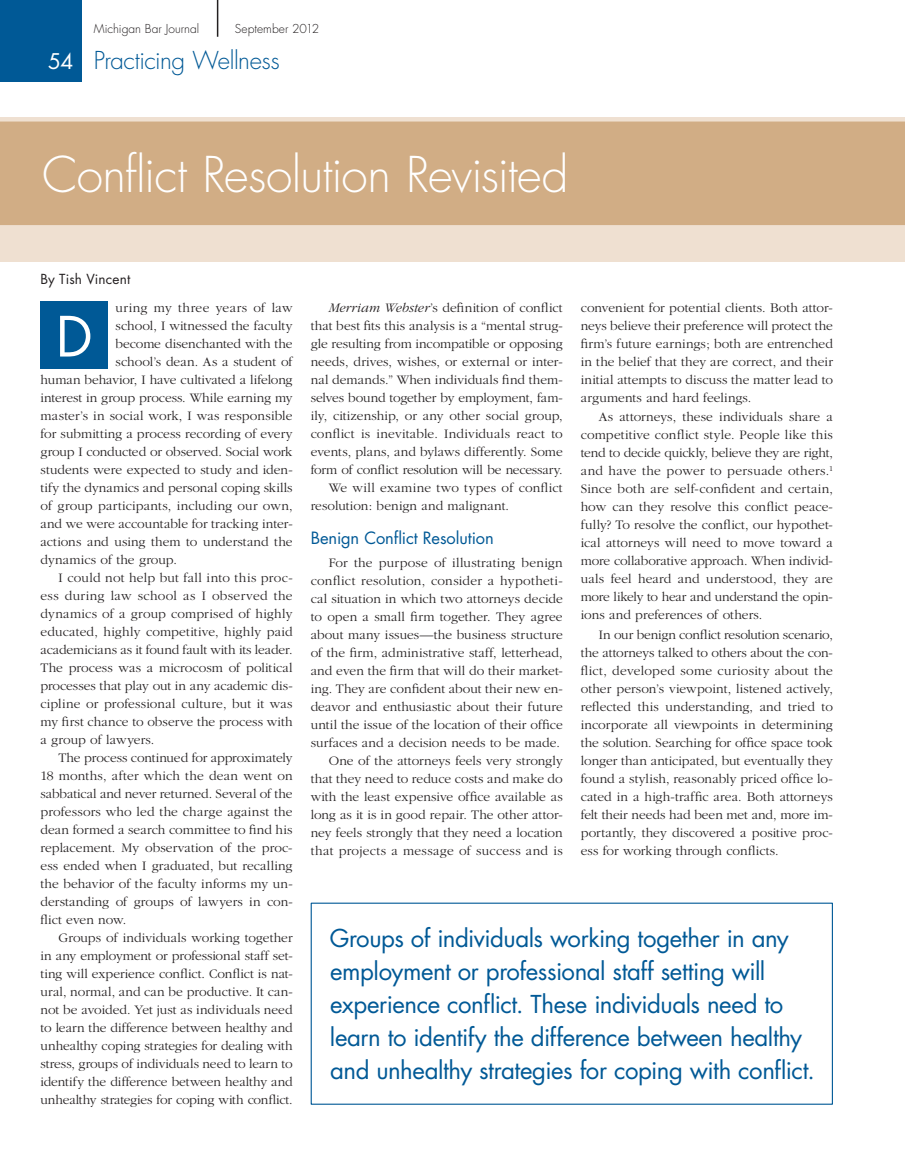
<style>
.page{position:relative;width:905px;height:1175px;background:#fff}
.page>*{position:absolute;margin:0;border:0;box-sizing:border-box;transform-origin:0 0}
.t1{font:54px "Futura";color:#fff}
.t2{font:300 48px "Futura";letter-spacing:-.02em;color:#fff}
.t3{font:24px/33px "Futura";letter-spacing:-.02em;color:#005996}
.t4{font:300 24px "Futura";letter-spacing:-.02em;color:#005996}
.t5{font:16.5px "Futura";letter-spacing:-.005em;color:#005996}
.t6{font:300 13.5px/18px "Garamond";letter-spacing:.005em;color:#231f20;text-align:justify}
.t7{font:300 13.5px "Garamond";letter-spacing:-.015em;color:#231f20}
.t8{font:300 13.5px "Garamond";letter-spacing:.025em;color:#231f20}
.t9{font:300 13.5px "Garamond";letter-spacing:-.02em;color:#231f20}
.t10{font:13.5px "Futura";letter-spacing:.01em;color:#231f20}
.t11{font:300 12px "Futura";letter-spacing:.005em;color:#231f20}
.s1{font-weight:400;font-size:21px;color:#fff}
.s2{font-style:italic}
</style>
<div class="page">
<div style="left:0;top:0;width:82px;height:82px;background:#005996"></div>
<hr style="left:217px;top:0;width:1px;height:37px;background:#231f20">
<div style="left:0;top:225px;width:904px;height:36px;background:#efe0d1"></div>
<div style="left:0;top:117px;width:904px;height:108px;background:#d1ad85"></div>
<div style="left:40px;top:302px;width:68px;height:67px;background:#005996"></div>
<p class="t11" style="left:94px;top:21px;width:107px">Michigan Bar Journal</p>
<p class="t11" style="left:235px;top:21px;width:86px">September 2012</p>
<h3 class="t4" style="left:48px;top:45px;width:233px"><span class="s1">54</span> Practicing Wellness</h3>
<h2 class="t2" style="left:42px;top:143px;width:528px">Conflict Resolution Revisited</h2>
<p class="t10" style="left:40px;top:269px;width:91px">By Tish Vincent</p>
<p class="t8" style="left:116px;top:300px;width:179px">uring my three years of law</p>
<p class="t6" style="left:116px;top:317px;width:178px">school, I witnessed the faculty</p>
<p class="t6" style="left:116px;top:335px;width:178px">become disenchanted with the</p>
<p class="t6" style="left:116px;top:353px;width:178px">school’s dean. As a student of</p>
<p class="t6" style="left:40px;top:371px;width:253px">human behavior, I have cultivated a lifelong</p>
<p class="t6" style="left:40px;top:389px;width:254px">interest in group process. While earning my</p>
<p class="t6" style="left:40px;top:407px;width:253px">master’s in social work, I was responsible</p>
<p class="t6" style="left:40px;top:425px;width:254px">for submitting a process recording of every</p>
<p class="t6" style="left:40px;top:443px;width:253px">group I conducted or observed. Social work</p>
<p class="t6" style="left:40px;top:461px;width:254px">students were expected to study and iden-</p>
<p class="t6" style="left:40px;top:479px;width:254px">tify the dynamics and personal coping skills</p>
<p class="t6" style="left:40px;top:497px;width:253px">of group participants, including our own,</p>
<p class="t6" style="left:40px;top:515px;width:254px">and we were accountable for tracking inter-</p>
<p class="t6" style="left:40px;top:533px;width:253px">actions and using them to understand the</p>
<p class="t6" style="left:40px;top:551px;width:138px">dynamics of the group.</p>
<p class="t6" style="left:58px;top:569px;width:236px">I could not help but fall into this proc-</p>
<p class="t8" style="left:40px;top:588px;width:253px">ess during law school as I observed the</p>
<p class="t6" style="left:40px;top:605px;width:254px">dynamics of a group comprised of highly</p>
<p class="t6" style="left:40px;top:623px;width:253px">educated, highly competitive, highly paid</p>
<p class="t6" style="left:40px;top:641px;width:253px">academicians as it found fault with its leader.</p>
<p class="t6" style="left:40px;top:659px;width:253px">The process was a microcosm of political</p>
<p class="t6" style="left:40px;top:677px;width:254px">processes that play out in any academic dis-</p>
<p class="t6" style="left:40px;top:695px;width:253px">cipline or professional culture, but it was</p>
<p class="t6" style="left:40px;top:713px;width:254px">my first chance to observe the process with</p>
<p class="t6" style="left:40px;top:731px;width:115px">a group of lawyers.</p>
<p class="t6" style="left:58px;top:749px;width:235px">The process continued for approximately</p>
<p class="t6" style="left:40px;top:767px;width:253px">18 months, after which the dean went on</p>
<p class="t6" style="left:40px;top:785px;width:253px">sabbatical and never returned. Several of the</p>
<p class="t6" style="left:40px;top:803px;width:253px">professors who led the charge against the</p>
<p class="t6" style="left:40px;top:821px;width:253px">dean formed a search committee to find his</p>
<p class="t6" style="left:40px;top:838px;width:253px">replacement. My observation of the proc-</p>
<p class="t6" style="left:40px;top:856px;width:253px">ess ended when I graduated, but recalling</p>
<p class="t6" style="left:40px;top:874px;width:254px">the behavior of the faculty informs my un-</p>
<p class="t6" style="left:40px;top:892px;width:254px">derstanding of groups of lawyers in con-</p>
<p class="t6" style="left:40px;top:910px;width:87px">flict even now.</p>
<p class="t6" style="left:58px;top:928px;width:236px">Groups of individuals working together</p>
<p class="t6" style="left:40px;top:946px;width:254px">in any employment or professional staff set-</p>
<p class="t6" style="left:40px;top:964px;width:254px">ting will experience conflict. Conflict is nat-</p>
<p class="t6" style="left:40px;top:982px;width:254px">ural, normal, and can be productive. It can-</p>
<p class="t6" style="left:40px;top:1000px;width:253px">not be avoided. Yet just as individuals need</p>
<p class="t6" style="left:40px;top:1018px;width:254px">to learn the difference between healthy and</p>
<p class="t6" style="left:40px;top:1036px;width:253px">unhealthy coping strategies for dealing with</p>
<p class="t6" style="left:40px;top:1054px;width:254px">stress, groups of individuals need to learn to</p>
<p class="t6" style="left:40px;top:1072px;width:253px">identify the difference between healthy and</p>
<p class="t9" style="left:40px;top:1092px;width:253px">unhealthy strategies for coping with conflict.</p>
<h1 class="t1" style="left:56px;top:299px;width:38px">D</h1>
<p class="t6" style="left:328px;top:298px;width:235px"><span class="s2">Merriam Webster</span>’s definition of conflict</p>
<p class="t6" style="left:310px;top:316px;width:254px">that best fits this analysis is a “mental strug-</p>
<p class="t6" style="left:310px;top:334px;width:254px">gle resulting from incompatible or opposing</p>
<p class="t6" style="left:310px;top:352px;width:254px">needs, drives, wishes, or external or inter-</p>
<p class="t6" style="left:310px;top:370px;width:254px">nal demands.” When individuals find them-</p>
<p class="t7" style="left:310px;top:390px;width:254px">selves bound together by employment, fam-</p>
<p class="t6" style="left:310px;top:406px;width:253px">ily, citizenship, or any other social group,</p>
<p class="t6" style="left:310px;top:424px;width:253px">conflict is inevitable. Individuals react to</p>
<p class="t6" style="left:310px;top:442px;width:253px">events, plans, and bylaws differently. Some</p>
<p class="t7" style="left:310px;top:462px;width:253px">form of conflict resolution will be necessary.</p>
<p class="t6" style="left:328px;top:478px;width:235px">We will examine two types of conflict</p>
<p class="t6" style="left:310px;top:496px;width:200px">resolution: benign and malignant.</p>
<p class="t5" style="left:310px;top:526px;width:185px">Benign Conflict Resolution</p>
<p class="t6" style="left:311px;top:554px;width:254px;text-align:right">For the purpose of illustrating benign conflict resolution, consider a hypotheti&shy;cal situation in which two attorneys decide to open a small firm together. They agree about many issues—the business structure of the firm, administrative staff, letterhead, and even the firm that will do their market&shy;ing. They are confident about their new en&shy;deavor and enthusiastic about their future until the issue of the location of their office surfaces and a decision needs to be made.<br>One of the attorneys feels very strongly that they need to reduce costs and make do with the least expensive office available as long as it is in good repair. The other attor&shy;ney feels strongly that they need a location that projects a message of success and is</p>
<p class="t6" style="left:581px;top:299px;width:254px">convenient for potential clients. Both attor&shy;neys believe their preference will protect the firm’s future earnings; both are entrenched in the belief that they are correct, and their initial attempts to discuss the matter lead to arguments and hard feelings.</p>
<p class="t6" style="left:580px;top:408px;width:254px;text-indent:18px">As attorneys, these individuals share a competitive conflict style. People like this tend to decide quickly, believe they are right, and have the power to persuade others.<sup>1<br></sup>Since both are self-confident and certain, how can they resolve this conflict peace&shy;fully? To resolve the conflict, our hypothet&shy;ical attorneys will need to move toward a more collaborative approach. When individ&shy;uals feel heard and understood, they are more likely to hear and understand the opin&shy;ions and preferences of others.</p>
<p class="t6" style="left:580px;top:626px;width:254px;text-indent:18px">In our benign conflict resolution scenario, the attorneys talked to others about the con&shy;flict, developed some curiosity about the other person’s viewpoint, listened actively, reflected this understanding, and tried to incorporate all viewpoints in determining the solution. Searching for office space took longer than anticipated, but eventually they found a stylish, reasonably priced office lo&shy;cated in a high-traffic area. Both attorneys felt their needs had been met and, more im&shy;portantly, they discovered a positive proc&shy;ess for working through conflicts.</p>
<p class="t3" style="left:330px;top:921px;width:486px">Groups of individuals working together in any employment or professional staff setting will experience conflict. These individuals need to learn to identify the difference between healthy and unhealthy strategies for coping with conflict.</p>
</div>
